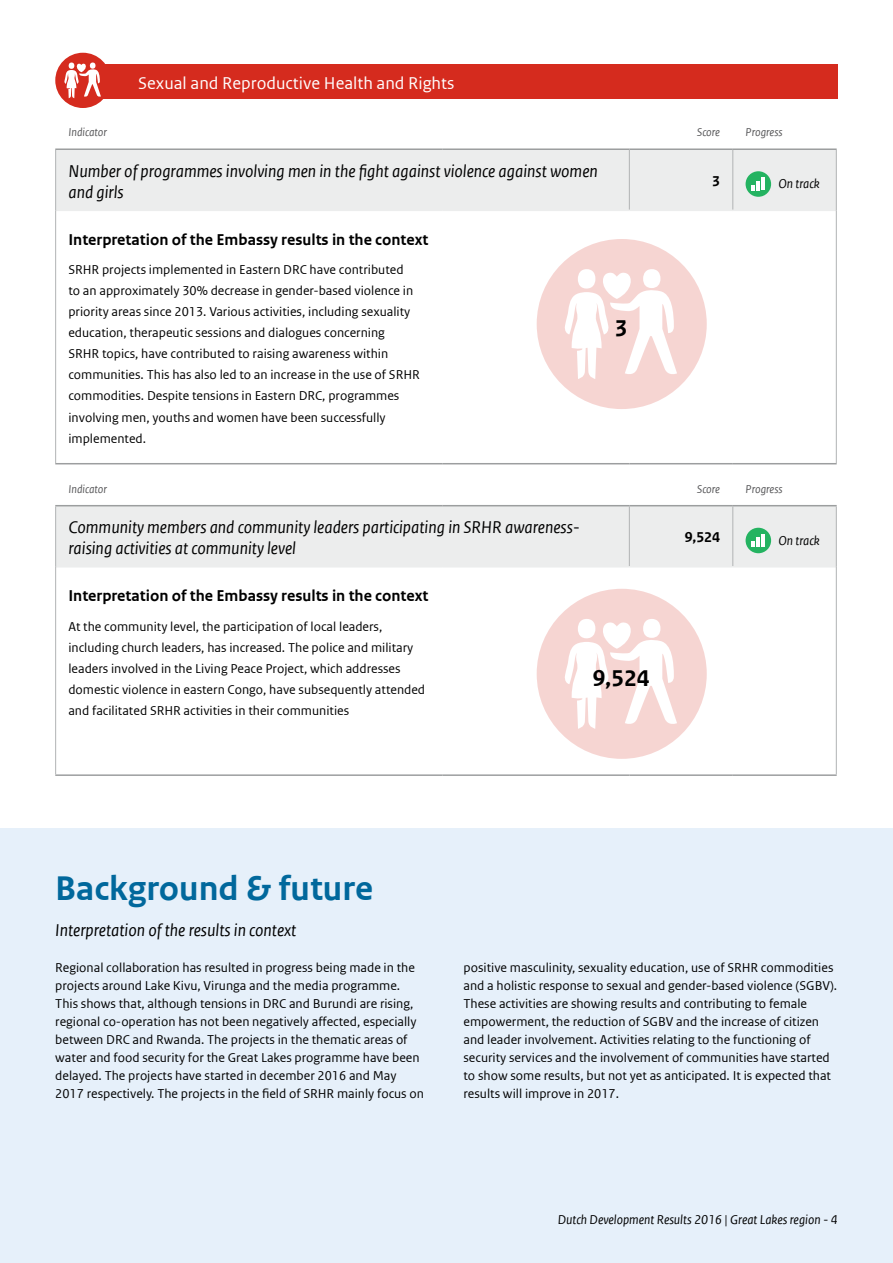
<style>
.page{position:relative;width:893px;height:1263px;background:#fff}
.page>*{position:absolute;margin:0;border:0;box-sizing:border-box;transform-origin:0 0}
.t1{font:700 36px "Rijksoverheid Sans Web Text";color:#01689c}
.t2{font:700 24px "Rijksoverheid Sans Web Text";color:#000}
.t3{font:italic 18px/21px "Rijksoverheid Sans Web Text";color:#000}
.t4{font:18px "Rijksoverheid Sans Web Text";color:#fff}
.t5{font:700 16.5px "Rijksoverheid Sans Web Text";color:#000}
.t6{font:700 15px "Rijksoverheid Sans Web Text";color:#000}
.t7{font:13.5px/18px "Rijksoverheid Sans Web Text";color:#000}
.t8{font:italic 13.5px "Rijksoverheid Sans Web Text";color:#000}
.t9{font:italic 12px "Rijksoverheid Sans Web Text";color:#58585a}
</style>
<div class="page">
<div style="left:83px;top:65px;width:755px;height:34px;background:#d52b1e"></div>
<div style="left:55px;top:53px;width:56px;height:55px;background:#d52b1e;border-radius:50%"></div>
<svg style="left:64px;top:63px;width:37px;height:35px"></svg>
<div style="left:56px;top:150px;width:780px;height:60px;background:#eceded"></div>
<hr style="left:56px;top:210px;width:386px;height:1px;background:#eceded">
<hr style="left:442px;top:210px;width:187px;height:1px;background:#eceded">
<hr style="left:629px;top:210px;width:104px;height:1px;background:#eceded">
<hr style="left:733px;top:210px;width:103px;height:1px;background:#eceded">
<hr style="left:55px;top:148px;width:387px;height:2px;background:#9c9e9f">
<hr style="left:442px;top:148px;width:187px;height:2px;background:#9c9e9f">
<hr style="left:629px;top:148px;width:104px;height:2px;background:#9c9e9f">
<hr style="left:733px;top:148px;width:104px;height:2px;background:#9c9e9f">
<hr style="left:55px;top:463px;width:387px;height:1px;background:#9c9e9f">
<hr style="left:442px;top:463px;width:187px;height:1px;background:#9c9e9f">
<hr style="left:629px;top:463px;width:104px;height:1px;background:#9c9e9f">
<hr style="left:733px;top:463px;width:104px;height:1px;background:#9c9e9f">
<hr style="left:55px;top:150px;width:1px;height:60px;background:#b1b3b4">
<hr style="left:629px;top:150px;width:1px;height:60px;background:#b1b3b4">
<hr style="left:732px;top:150px;width:1px;height:60px;background:#b1b3b4">
<hr style="left:836px;top:150px;width:1px;height:60px;background:#b1b3b4">
<hr style="left:55px;top:210px;width:1px;height:253px;background:#b1b3b4">
<hr style="left:836px;top:210px;width:1px;height:253px;background:#b1b3b4">
<div style="left:746px;top:171px;width:25px;height:26px;background:#24b361;border-radius:50%"></div>
<svg style="left:751px;top:177px;width:14px;height:13px"></svg>
<div style="left:56px;top:506px;width:780px;height:60px;background:#eceded"></div>
<hr style="left:56px;top:566px;width:386px;height:1px;background:#eceded">
<hr style="left:442px;top:566px;width:187px;height:1px;background:#eceded">
<hr style="left:629px;top:566px;width:104px;height:1px;background:#eceded">
<hr style="left:733px;top:566px;width:103px;height:1px;background:#eceded">
<hr style="left:55px;top:505px;width:387px;height:1px;background:#9c9e9f">
<hr style="left:442px;top:505px;width:187px;height:1px;background:#9c9e9f">
<hr style="left:629px;top:505px;width:104px;height:1px;background:#9c9e9f">
<hr style="left:733px;top:505px;width:104px;height:1px;background:#9c9e9f">
<hr style="left:55px;top:774px;width:387px;height:2px;background:#9c9e9f">
<hr style="left:442px;top:774px;width:187px;height:2px;background:#9c9e9f">
<hr style="left:629px;top:774px;width:104px;height:2px;background:#9c9e9f">
<hr style="left:733px;top:774px;width:104px;height:2px;background:#9c9e9f">
<hr style="left:55px;top:506px;width:1px;height:61px;background:#b1b3b4">
<hr style="left:629px;top:506px;width:1px;height:60px;background:#b1b3b4">
<hr style="left:732px;top:506px;width:1px;height:60px;background:#b1b3b4">
<hr style="left:836px;top:506px;width:1px;height:61px;background:#b1b3b4">
<hr style="left:55px;top:567px;width:1px;height:207px;background:#b1b3b4">
<hr style="left:836px;top:567px;width:1px;height:207px;background:#b1b3b4">
<div style="left:746px;top:528px;width:25px;height:25px;background:#24b361;border-radius:50%"></div>
<svg style="left:751px;top:541px;width:3px;height:6px"></svg>
<hr style="left:756px;top:537px;width:4px;height:10px;background:#fff">
<svg style="left:762px;top:534px;width:3px;height:13px"></svg>
<div style="left:537px;top:239px;width:170px;height:170px;background:#f6d5d2;border-radius:50%"></div>
<div style="left:643px;top:269px;width:17px;height:19px;background:#fff;border-radius:50%"></div>
<div style="left:578px;top:269px;width:17px;height:20px;background:#fff;border-radius:50%"></div>
<svg style="left:565px;top:271px;width:112px;height:108px"></svg>
<div style="left:537px;top:589px;width:170px;height:170px;background:#f6d5d2;border-radius:50%"></div>
<div style="left:643px;top:619px;width:17px;height:19px;background:#fff;border-radius:50%"></div>
<div style="left:578px;top:619px;width:17px;height:19px;background:#fff;border-radius:50%"></div>
<svg style="left:565px;top:620px;width:112px;height:109px"></svg>
<div style="left:0;top:828px;width:893px;height:435px;background:#e6f0fa"></div>
<h3 class="t4" style="left:138px;top:73px;width:318px">Sexual and Reproductive Health and Rights</h3>
<p class="t9" style="left:68px;top:126px;width:40px">Indicator</p>
<p class="t9" style="left:697px;top:126px;width:24px">Score</p>
<p class="t9" style="left:746px;top:126px;width:38px">Progress</p>
<h3 class="t3" style="left:68px;top:160px;width:531px">Number of programmes involving men in the fight against violence against women and girls</h3>
<p class="t6" style="left:712px;top:172px;width:9px">3</p>
<p class="t8" style="left:778px;top:176px;width:43px">On track</p>
<p class="t5" style="left:68px;top:230px;width:362px">Interpretation of the Embassy results in the context</p>
<p class="t7" style="left:68px;top:259px;width:353px;line-height:21px">SRHR projects implemented in Eastern DRC have contributed<br>to an approximately 30% decrease in gender-based violence in priority areas since 2013. Various activities, including sexuality education, therapeutic sessions and dialogues concerning<br>SRHR topics, have contributed to raising awareness within communities. This has also led to an increase in the use of SRHR commodities. Despite tensions in Eastern DRC, programmes involving men, youths and women have been successfully implemented.</p>
<p class="t9" style="left:68px;top:482px;width:40px">Indicator</p>
<p class="t9" style="left:697px;top:482px;width:24px">Score</p>
<p class="t9" style="left:746px;top:482px;width:38px">Progress</p>
<h3 class="t3" style="left:68px;top:517px;width:513px">Community members and community leaders participating in SRHR awareness&shy;raising activities at community level</h3>
<p class="t6" style="left:685px;top:529px;width:37px">9,524</p>
<p class="t8" style="left:778px;top:533px;width:43px">On track</p>
<p class="t5" style="left:68px;top:587px;width:362px">Interpretation of the Embassy results in the context</p>
<p class="t7" style="left:68px;top:616px;width:358px;line-height:21px">At the community level, the participation of local leaders, including church leaders, has increased. The police and military leaders involved in the Living Peace Project, which addresses domestic violence in eastern Congo, have subsequently attended and facilitated SRHR activities in their communities</p>
<h2 class="t2" style="left:615px;top:314px;width:14px">3</h2>
<h2 class="t2" style="left:593px;top:664px;width:58px">9,524</h2>
<h1 class="t1" style="left:55px;top:868px;width:319px">Background &amp; future</h1>
<h3 class="t3" style="left:55px;top:920px;width:243px">Interpretation of the results in context</h3>
<p class="t7" style="left:55px;top:959px;width:370px">Regional collaboration has resulted in progress being made in the projects around Lake Kivu, Virunga and the media programme.<br>This shows that, although tensions in DRC and Burundi are rising, regional co-operation has not been negatively affected, especially between DRC and Rwanda. The projects in the thematic areas of water and food security for the Great Lakes programme have been delayed. The projects have started in december 2016 and May 2017 respectively. The projects in the field of SRHR mainly focus on</p>
<p class="t7" style="left:463px;top:959px;width:375px">positive masculinity, sexuality education, use of SRHR commodities and a holistic response to sexual and gender-based violence (SGBV).<br>These activities are showing results and contributing to female empowerment, the reduction of SGBV and the increase of citizen and leader involvement. Activities relating to the functioning of security services and the involvement of communities have started to show some results, but not yet as anticipated. It is expected that results will improve in 2017.</p>
<p class="t8" style="left:558px;top:1212px;width:281px">Dutch Development Results 2016 | Great Lakes region - 4</p>
</div>
